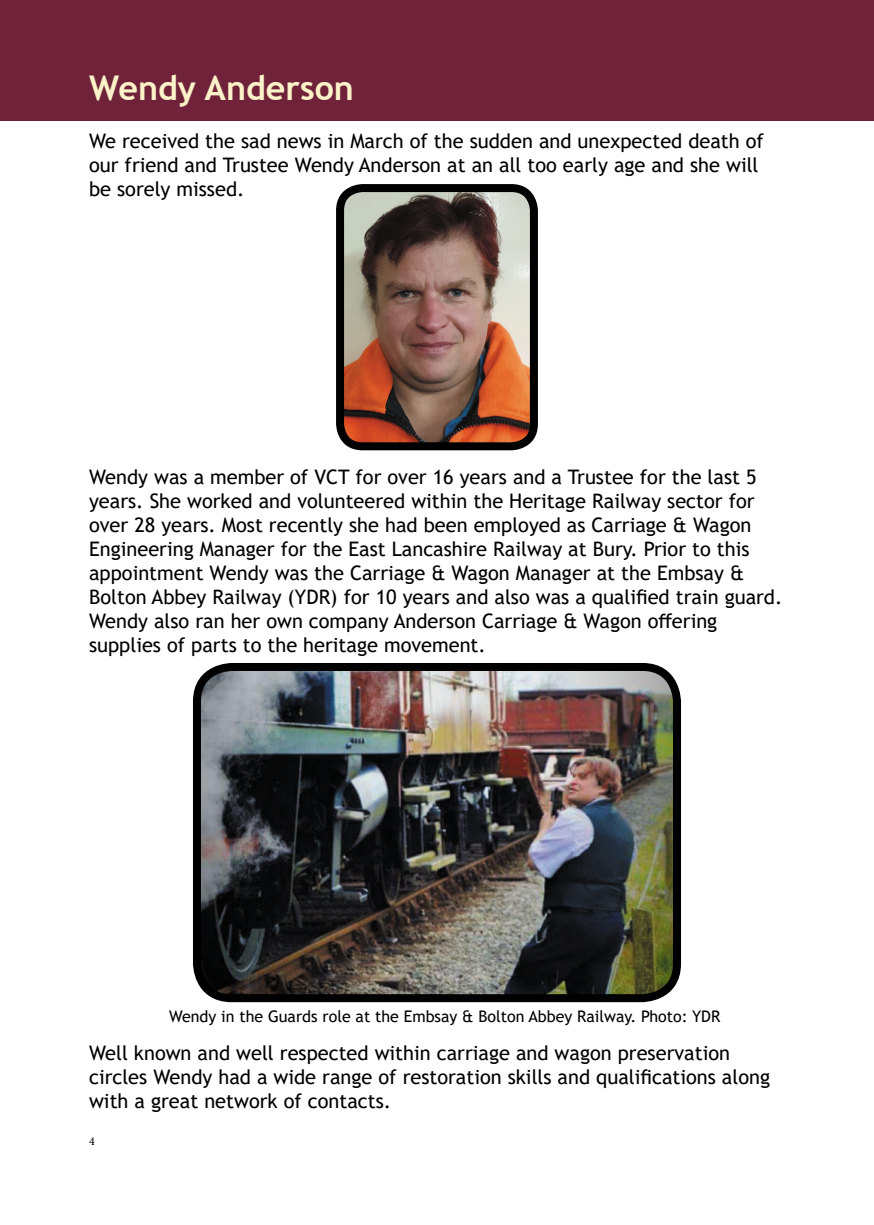
<style>
.page{position:relative;width:874px;height:1225px;background:#fff}
.page>*{position:absolute;margin:0;border:0;box-sizing:border-box;transform-origin:0 0}
.t1{font:700 34px "Trebuchet MS";color:#fbf2ca}
.t2{font:20px/24px "Trebuchet MS";color:#000}
.t3{font:16px "Trebuchet MS";color:#000}
.t4{font:12px "Minion Pro";color:#000}
</style>
<div class="page">
<div style="left:0;top:0;width:873px;height:120px;background:#6f223a"></div>
<img style="left:202px;top:668px;width:474px;height:326px">
<div style="left:193px;top:663px;width:487px;height:339px;border:8px solid #000;border-radius:35px"></div>
<img style="left:345px;top:193px;width:187px;height:251px">
<div style="left:336px;top:184px;width:201px;height:266px;border:8px solid #000;border-radius:22px"></div>
<p class="t1" style="left:89px;top:67px;width:266px">Wendy Anderson</p>
<p class="t2" style="left:89px;top:129px;width:676px">We received the sad news in March of the sudden and unexpected death of our friend and Trustee Wendy Anderson at an all too early age and she will be sorely missed.</p>
<p class="t2" style="left:89px;top:465px;width:694px">Wendy was a member of VCT for over 16 years and a Trustee for the last 5 years. She worked and volunteered within the Heritage Railway sector for over 28 years. Most recently she had been employed as Carriage &amp; Wagon Engineering Manager for the East Lancashire Railway at Bury. Prior to this appointment Wendy was the Carriage &amp; Wagon Manager at the Embsay &amp; Bolton Abbey Railway (YDR) for 10 years and also was a qualified train guard.<br>Wendy also ran her own company Anderson Carriage &amp; Wagon offering</p>
<p class="t2" style="left:89px;top:633px;width:398px">supplies of parts to the heritage movement.</p>
<p class="t3" style="left:169px;top:1005px;width:552px">Wendy in the Guards role at the Embsay &amp; Bolton Abbey Railway. Photo: YDR</p>
<p class="t2" style="left:89px;top:1041px;width:682px">Well known and well respected within carriage and wagon preservation circles Wendy had a wide range of restoration skills and qualifications along with a great network of contacts.</p>
<p class="t4" style="left:89px;top:1132px;width:7px">4</p>
</div>
